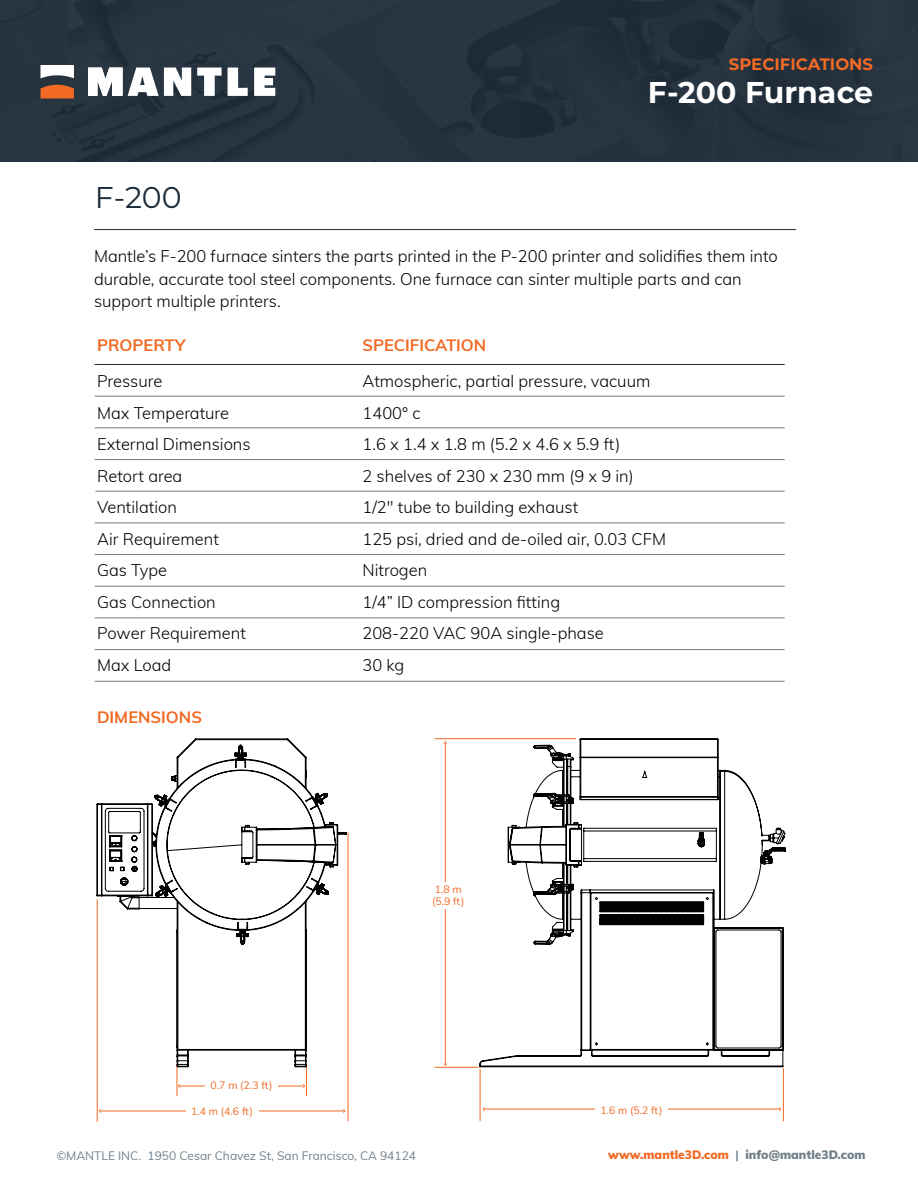
<style>
.page{position:relative;width:918px;height:1188px;background:#fff}
.page>*{position:absolute;margin:0;border:0;box-sizing:border-box;transform-origin:0 0}
.t1{font:700 30px "Montserrat";color:#fff}
.t2{font:30px "Montserrat";color:#1c2b39}
.t3{font:300 16.5px/22.5px "Muli";color:#010101}
.t4{font:700 16.5px "Muli";color:#f26a24}
.t5{font:700 16.5px "Montserrat";color:#f26a24}
.t6{font:12px "Muli";color:#72808a}
.t7{font:900 12px "Muli";color:#72808a}
.t8{font:10.5px/12.8px "Muli";letter-spacing:-.025em;color:#f26a24}
.s1{color:#f26a24}
.s2{font-weight:700}
</style>
<div class="page">
<hr style="left:99px;top:1111px;width:246px;height:1px;background:#f26a24">
<hr style="left:445px;top:742px;width:1px;height:323px;background:#f26a24">
<img style="left:0;top:0;width:918px;height:162px">
<hr style="left:94px;top:229px;width:702px;height:1px;background:#1c2b39">
<hr style="left:95px;top:364px;width:690px;height:1px;background:#1c2b39">
<hr style="left:95px;top:396px;width:690px;height:1px;background:#757d8a">
<hr style="left:95px;top:428px;width:690px;height:1px;background:#757d8a">
<hr style="left:95px;top:459px;width:690px;height:1px;background:#757d8a">
<hr style="left:95px;top:491px;width:690px;height:1px;background:#757d8a">
<hr style="left:95px;top:554px;width:690px;height:1px;background:#757d8a">
<hr style="left:95px;top:523px;width:690px;height:1px;background:#757d8a">
<hr style="left:95px;top:586px;width:690px;height:1px;background:#757d8a">
<hr style="left:95px;top:618px;width:690px;height:1px;background:#757d8a">
<hr style="left:95px;top:649px;width:690px;height:1px;background:#757d8a">
<hr style="left:95px;top:681px;width:690px;height:1px;background:#757d8a">
<svg style="left:41px;top:65px;width:33px;height:13px"></svg>
<svg style="left:41px;top:85px;width:33px;height:13px"></svg>
<svg style="left:88px;top:68px;width:103px;height:28px"></svg>
<svg style="left:197px;top:68px;width:25px;height:28px"></svg>
<svg style="left:228px;top:68px;width:20px;height:28px"></svg>
<svg style="left:254px;top:68px;width:21px;height:28px"></svg>
<hr style="left:177px;top:1064px;width:1px;height:32px;background:#f26a24">
<hr style="left:97px;top:899px;width:1px;height:223px;background:#f26a24">
<hr style="left:306px;top:1064px;width:1px;height:32px;background:#f26a24">
<hr style="left:178px;top:1086px;width:127px;height:1px;background:#f26a24">
<div style="left:205px;top:1082px;width:73px;height:8px;background:#fff"></div>
<div style="left:186px;top:1108px;width:73px;height:9px;background:#fff"></div>
<hr style="left:348px;top:833px;width:1px;height:288px;background:#f26a24">
<hr style="left:483px;top:1109px;width:298px;height:1px;background:#f26a24">
<hr style="left:480px;top:1069px;width:1px;height:52px;background:#f26a24">
<div style="left:595px;top:1106px;width:73px;height:9px;background:#fff"></div>
<hr style="left:783px;top:1068px;width:1px;height:53px;background:#f26a24">
<hr style="left:435px;top:1067px;width:44px;height:1px;background:#f26a24">
<hr style="left:435px;top:738px;width:141px;height:1px;background:#f26a24">
<div style="left:440px;top:882px;width:17px;height:27px;background:#fff"></div>
<svg style="left:96px;top:738px;width:252px;height:330px"></svg>
<svg style="left:479px;top:738px;width:308px;height:330px"></svg>
<h1 class="t2" style="left:95px;top:177px;width:88px">F-200</h1>
<p class="t5" style="left:729px;top:53px;width:146px">SPECIFICATIONS</p>
<h1 class="t1" style="left:648px;top:71px;width:227px">F-200 Furnace</h1>
<p class="t3" style="left:94px;top:244px;width:685px">Mantle’s F-200 furnace sinters the parts printed in the P-200 printer and solidifies them into durable, accurate tool steel components. One furnace can sinter multiple parts and can support multiple printers.</p>
<p class="t4" style="left:97px;top:333px;width:90px">PROPERTY</p>
<p class="t4" style="left:363px;top:333px;width:125px">SPECIFICATION</p>
<p class="t3" style="left:97px;top:369px;width:67px">Pressure</p>
<p class="t3" style="left:363px;top:369px;width:289px">Atmospheric, partial pressure, vacuum</p>
<p class="t3" style="left:97px;top:401px;width:134px">Max Temperature</p>
<p class="t3" style="left:363px;top:401px;width:59px">1400° c</p>
<p class="t3" style="left:97px;top:432px;width:155px">External Dimensions</p>
<p class="t3" style="left:363px;top:432px;width:260px">1.6 x 1.4 x 1.8 m (5.2 x 4.6 x 5.9 ft)</p>
<p class="t3" style="left:97px;top:464px;width:87px">Retort area</p>
<p class="t3" style="left:363px;top:464px;width:273px">2 shelves of 230 x 230 mm (9 x 9 in)</p>
<p class="t3" style="left:97px;top:495px;width:81px">Ventilation</p>
<p class="t3" style="left:363px;top:495px;width:217px">1/2" tube to building exhaust</p>
<p class="t3" style="left:97px;top:527px;width:123px">Air Requirement</p>
<p class="t3" style="left:363px;top:527px;width:305px">125 psi, dried and de-oiled air, 0.03 CFM</p>
<p class="t3" style="left:97px;top:558px;width:72px">Gas Type</p>
<p class="t3" style="left:363px;top:558px;width:66px">Nitrogen</p>
<p class="t3" style="left:97px;top:590px;width:120px">Gas Connection</p>
<p class="t3" style="left:363px;top:590px;width:199px">1/4” ID compression fitting</p>
<p class="t3" style="left:97px;top:621px;width:150px">Power Requirement</p>
<p class="t3" style="left:363px;top:621px;width:243px">208-220 VAC 90A single-phase</p>
<p class="t3" style="left:97px;top:653px;width:76px">Max Load</p>
<p class="t3" style="left:363px;top:653px;width:43px">30 kg</p>
<p class="t4" style="left:97px;top:705px;width:106px">DIMENSIONS</p>
<p class="t8" style="left:432px;top:882px;width:34px">1.8 m (5.9 ft)</p>
<p class="t8" style="left:211px;top:1078px;width:63px">0.7 m (2.3 ft)</p>
<p class="t8" style="left:191px;top:1105px;width:63px">1.4 m (4.6 ft)</p>
<p class="t8" style="left:600px;top:1103px;width:63px">1.6 m (5.2 ft)</p>
<p class="t6" style="left:56px;top:1147px;width:361px">©MANTLE INC. 1950 Cesar Chavez St, San Francisco, CA 94124</p>
<p class="t7" style="left:608px;top:1146px;width:259px"><span class="s1">www.mantle3D.com</span> <span class="s2">|</span> info@mantle3D.com</p>
</div>
